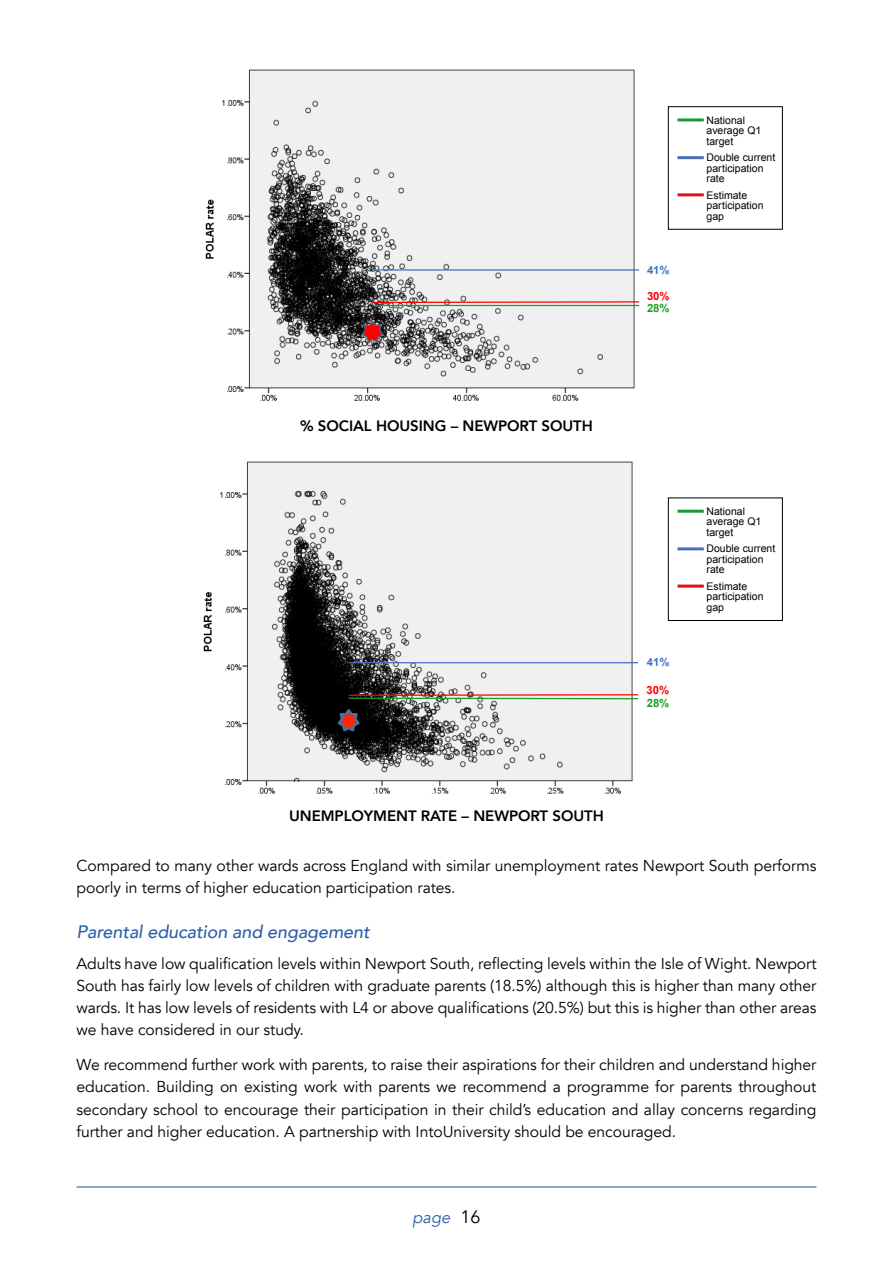
<style>
.page{position:relative;width:893px;height:1263px;background:#fff}
.page>*{position:absolute;margin:0;border:0;box-sizing:border-box;transform-origin:0 0}
.t1{font:italic 500 18px "Avenir";letter-spacing:-.005em;color:#2e5faa}
.t2{font:italic 16.5px "Avenir";color:#2e5faa}
.t3{font:15.75px/22.2px "Avenir";letter-spacing:-.005em;color:#000;text-align:justify}
.t4{font:800 15px "Avenir";letter-spacing:-.005em;color:#000}
.t5{font:700 11.25px "Arial";color:#4472c4}
.t6{font:700 11.25px "Arial";color:#1c9e23}
.t7{font:700 11.25px "Arial";color:#f00}
.t8{font:10.5px/10.5px "Arial";color:#000}
.s1{font-style:normal;font-size:18px;color:#000}
</style>
<div class="page">
<img style="left:205px;top:69px;width:434px;height:332px">
<img style="left:361px;top:320px;width:22px;height:22px">
<hr style="left:372px;top:305px;width:267px;height:1px;background:#1c9e23">
<svg style="left:371px;top:301px;width:269px;height:3px"></svg>
<hr style="left:372px;top:269px;width:267px;height:2px;background:#4472c4">
<img style="left:203px;top:461px;width:434px;height:333px">
<svg style="left:335px;top:706px;width:27px;height:28px"></svg>
<svg style="left:347px;top:693px;width:292px;height:7px"></svg>
<hr style="left:349px;top:662px;width:289px;height:1px;background:#4472c4">
<hr style="left:77px;top:1186px;width:739px;height:1px;background:#2e5faa">
<hr style="left:677px;top:118px;width:27px;height:3px;background:#1a9738">
<hr style="left:677px;top:156px;width:27px;height:3px;background:#4d6eb4">
<hr style="left:677px;top:193px;width:27px;height:3px;background:#e31013">
<div style="left:668px;top:106px;width:115px;height:124px;border:1px solid #000"></div>
<hr style="left:677px;top:510px;width:27px;height:3px;background:#1a9738">
<hr style="left:677px;top:547px;width:27px;height:3px;background:#4d6eb4">
<hr style="left:677px;top:585px;width:27px;height:3px;background:#e31013">
<div style="left:668px;top:497px;width:115px;height:124px;border:1px solid #000"></div>
<p class="t4" style="left:300px;top:414px;width:294px">% SOCIAL HOUSING – NEWPORT SOUTH</p>
<p class="t5" style="left:647px;top:263px;width:24px">41%</p>
<p class="t6" style="left:647px;top:302px;width:24px">28%</p>
<p class="t7" style="left:647px;top:290px;width:24px">30%</p>
<p class="t8" style="left:706px;top:115px;width:56px">National average Q1 target</p>
<p class="t8" style="left:706px;top:152px;width:70px">Double current participation rate</p>
<p class="t8" style="left:706px;top:190px;width:59px">Estimate participation gap</p>
<p class="t5" style="left:647px;top:656px;width:24px">41%</p>
<p class="t6" style="left:647px;top:697px;width:24px">28%</p>
<p class="t7" style="left:646px;top:684px;width:24px">30%</p>
<p class="t8" style="left:706px;top:506px;width:56px">National average Q1 target</p>
<p class="t8" style="left:706px;top:543px;width:70px">Double current participation rate</p>
<p class="t8" style="left:706px;top:581px;width:59px">Estimate participation gap</p>
<p class="t4" style="left:289px;top:804px;width:316px">UNEMPLOYMENT RATE – NEWPORT SOUTH</p>
<p class="t3" style="left:77px;top:854px;width:741px">Compared to many other wards across England with similar unemployment rates Newport South performs poorly in terms of higher education participation rates.</p>
<p class="t1" style="left:77px;top:921px;width:295px">Parental education and engagement</p>
<p class="t3" style="left:77px;top:953px;width:741px">Adults have low qualification levels within Newport South, reflecting levels within the Isle of Wight. Newport South has fairly low levels of children with graduate parents (18.5%) although this is higher than many other wards. It has low levels of residents with L4 or above qualifications (20.5%) but this is higher than other areas we have considered in our study.</p>
<p class="t3" style="left:77px;top:1054px;width:741px">We recommend further work with parents, to raise their aspirations for their children and understand higher education. Building on existing work with parents we recommend a programme for parents throughout secondary school to encourage their participation in their child’s education and allay concerns regarding further and higher education. A partnership with IntoUniversity should be encouraged.</p>
<p class="t2" style="left:412px;top:1207px;width:69px">page <span class="s1">16</span></p>
</div>
